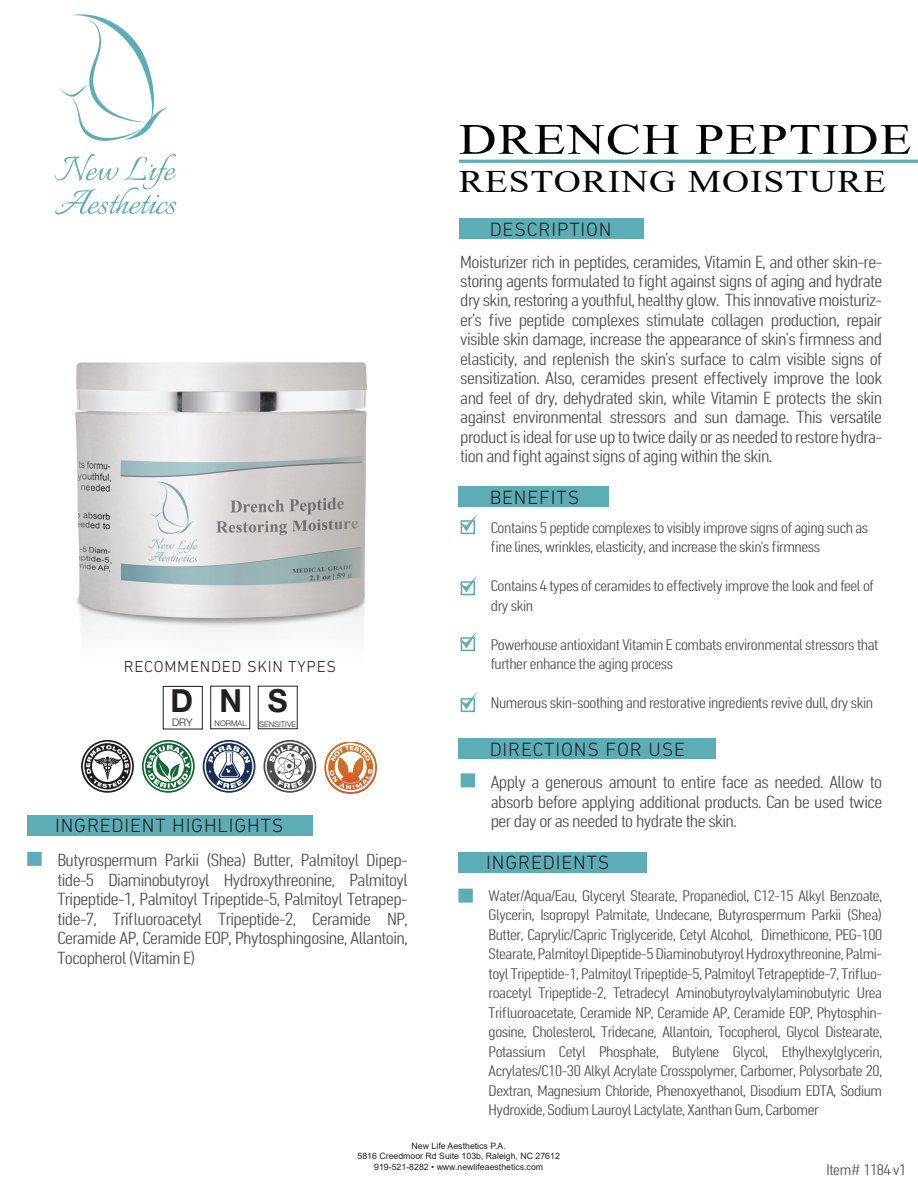
<style>
.page{position:relative;width:918px;height:1188px;background:#fff}
.page>*{position:absolute;margin:0;border:0;box-sizing:border-box;transform-origin:0 0}
.t1{font:43.5px "Times New Roman";letter-spacing:.025em;color:#050504;scale:1.2 1}
.t2{font:700 31.95px "Helvetica Neue LT Std";color:#231f20;scale:.96 1}
.t3{font:31.35px "Times New Roman";letter-spacing:.025em;color:#050504;scale:1.2 1}
.t4{font:300 19.5px "DIN Next LT Pro";letter-spacing:.045em;color:#231f20}
.t5{font:300 condensed 18px/19.5px "DIN Next LT Pro";letter-spacing:-.05em;color:#504f4f;text-align:justify;scale:1.33 1}
.t6{font:300 16.2px "DIN Next LT Pro";letter-spacing:.045em;color:#231f20}
.t7{font:300 condensed 15.75px/19.5px "DIN Next LT Pro";letter-spacing:-.05em;color:#504f4f;scale:1.33 1}
.t8{font:300 10.35px "Helvetica Neue LT Std";color:#231f20}
.t9{font:8.7px/10.5px "Arial";color:#231f20;text-align:center}
.t10{font:300 7.8px "Helvetica Neue LT Std";color:#231f20}
</style>
<div class="page">
<div style="left:459px;top:486px;width:150px;height:21px;background:#5cadb6"></div>
<div style="left:459px;top:738px;width:257px;height:21px;background:#5cadb6"></div>
<div style="left:27px;top:815px;width:286px;height:21px;background:#5cadb6"></div>
<div style="left:459px;top:218px;width:185px;height:21px;background:#5cadb6"></div>
<svg style="left:460px;top:514px;width:17px;height:20px"></svg>
<svg style="left:460px;top:575px;width:17px;height:20px"></svg>
<svg style="left:460px;top:631px;width:17px;height:20px"></svg>
<svg style="left:460px;top:692px;width:17px;height:20px"></svg>
<svg style="left:461px;top:773px;width:14px;height:14px"></svg>
<svg style="left:27px;top:852px;width:15px;height:14px"></svg>
<div style="left:458px;top:852px;width:189px;height:21px;background:#5cadb6"></div>
<svg style="left:458px;top:889px;width:15px;height:14px"></svg>
<img style="left:74px;top:362px;width:293px;height:276px">
<svg style="left:324px;top:742px;width:53px;height:52px"></svg>
<svg style="left:142px;top:740px;width:53px;height:53px"></svg>
<svg style="left:203px;top:740px;width:52px;height:53px"></svg>
<svg style="left:264px;top:740px;width:52px;height:53px"></svg>
<svg style="left:81px;top:740px;width:53px;height:53px"></svg>
<div style="left:163px;top:686px;width:40px;height:43px;border:1px solid #231f20"></div>
<hr style="left:459px;top:160px;width:459px;height:3px;background:#5cadb6">
<svg style="left:55px;top:154px;width:121px;height:61px"></svg>
<svg style="left:60px;top:14px;width:107px;height:127px"></svg>
<h1 class="t1" style="left:459px;top:115px;width:379px">DRENCH PEPTIDE</h1>
<h3 class="t3" style="left:459px;top:164px;width:358px">RESTORING MOISTURE</h3>
<p class="t4" style="left:490px;top:218px;width:123px">DESCRIPTION</p>
<p class="t5" style="left:460px;top:253px;width:319px">Moisturizer rich in peptides, ceramides, Vitamin E, and other skin-re&shy;storing agents formulated to fight against signs of aging and hydrate dry skin, restoring a youthful, healthy glow. This innovative moisturiz&shy;er’s five peptide complexes stimulate collagen production, repair visible skin damage, increase the appearance of skin’s firmness and elasticity, and replenish the skin’s surface to calm visible signs of sensitization. Also, ceramides present effectively improve the look and feel of dry, dehydrated skin, while Vitamin E protects the skin against environmental stressors and sun damage. This versatile product is ideal for use up to twice daily or as needed to restore hydra&shy;tion and fight against signs of aging within the skin.</p>
<p class="t6" style="left:124px;top:657px;width:214px">RECOMMENDED SKIN TYPES</p>
<h2 class="t2" style="left:219px;top:682px;width:25px">N</h2>
<p class="t10" style="left:215px;top:719px;width:34px">NORMAL</p>
<h2 class="t2" style="left:268px;top:682px;width:22px">S</h2>
<p class="t10" style="left:259px;top:719px;width:39px">SENSITIVE</p>
<h2 class="t2" style="left:170px;top:682px;width:25px">D</h2>
<p class="t8" style="left:172px;top:717px;width:22px">DRY</p>
<p class="t4" style="left:55px;top:814px;width:230px">INGREDIENT HIGHLIGHTS</p>
<p class="t5" style="left:57px;top:852px;width:265px">Butyrospermum Parkii (Shea) Butter, Palmitoyl Dipep&shy;tide-5 Diaminobutyroyl Hydroxythreonine, Palmitoyl Tripeptide-1, Palmitoyl Tripeptide-5, Palmitoyl Tetrapep&shy;tide-7, Trifluoroacetyl Tripeptide-2, Ceramide NP, Ceramide AP, Ceramide EOP, Phytosphingosine, Allantoin, Tocopherol (Vitamin E)</p>
<p class="t4" style="left:490px;top:486px;width:91px">BENEFITS</p>
<p class="t7" style="left:491px;top:519px;width:286px">Contains 5 peptide complexes to visibly improve signs of aging such as fine lines, wrinkles, elasticity, and increase the skin's firmness</p>
<p class="t7" style="left:491px;top:577px;width:290px">Contains 4 types of ceramides to effectively improve the look and feel of dry skin</p>
<p class="t7" style="left:491px;top:636px;width:293px">Powerhouse antioxidant Vitamin E combats environmental stressors that further enhance the aging process</p>
<p class="t7" style="left:491px;top:694px;width:289px">Numerous skin-soothing and restorative ingredients revive dull, dry skin</p>
<p class="t4" style="left:490px;top:738px;width:197px">DIRECTIONS FOR USE</p>
<p class="t5" style="left:491px;top:774px;width:296px">Apply a generous amount to entire face as needed. Allow to absorb before applying additional products. Can be used twice per day or as needed to hydrate the skin.</p>
<p class="t4" style="left:486px;top:851px;width:125px">INGREDIENTS</p>
<p class="t7" style="left:488px;top:887px;width:298px;text-align:justify">Water/Aqua/Eau, Glyceryl Stearate, Propanediol, C12-15 Alkyl Benzoate, Glycerin, Isopropyl Palmitate, Undecane, Butyrospermum Parkii (Shea)<br>Butter, Caprylic/Capric Triglyceride, Cetyl Alcohol, Dimethicone, PEG-100<br>Stearate, Palmitoyl Dipeptide-5 Diaminobutyroyl Hydroxythreonine, Palmi&shy;toyl Tripeptide-1, Palmitoyl Tripeptide-5, Palmitoyl Tetrapeptide-7, Trifluo&shy;roacetyl Tripeptide-2, Tetradecyl Aminobutyroylvalylaminobutyric Urea Trifluoroacetate, Ceramide NP, Ceramide AP, Ceramide EOP, Phytosphin&shy;gosine, Cholesterol, Tridecane, Allantoin, Tocopherol, Glycol Distearate, Potassium Cetyl Phosphate, Butylene Glycol, Ethylhexylglycerin, Acrylates/C10-30 Alkyl Acrylate Crosspolymer, Carbomer, Polysorbate 20, Dextran, Magnesium Chloride, Phenoxyethanol, Disodium EDTA, Sodium Hydroxide, Sodium Lauroyl Lactylate, Xanthan Gum, Carbomer</p>
<p class="t9" style="left:358px;top:1141px;width:204px">New Life Aesthetics P.A.<br>5816 Creedmoor Rd Suite 103b, Raleigh, NC 27612<br>919-521-8282 • www.newlifeaesthetics.com</p>
<p class="t7" style="left:826px;top:1161px;width:62px">Item# 1184 v1</p>
</div>
